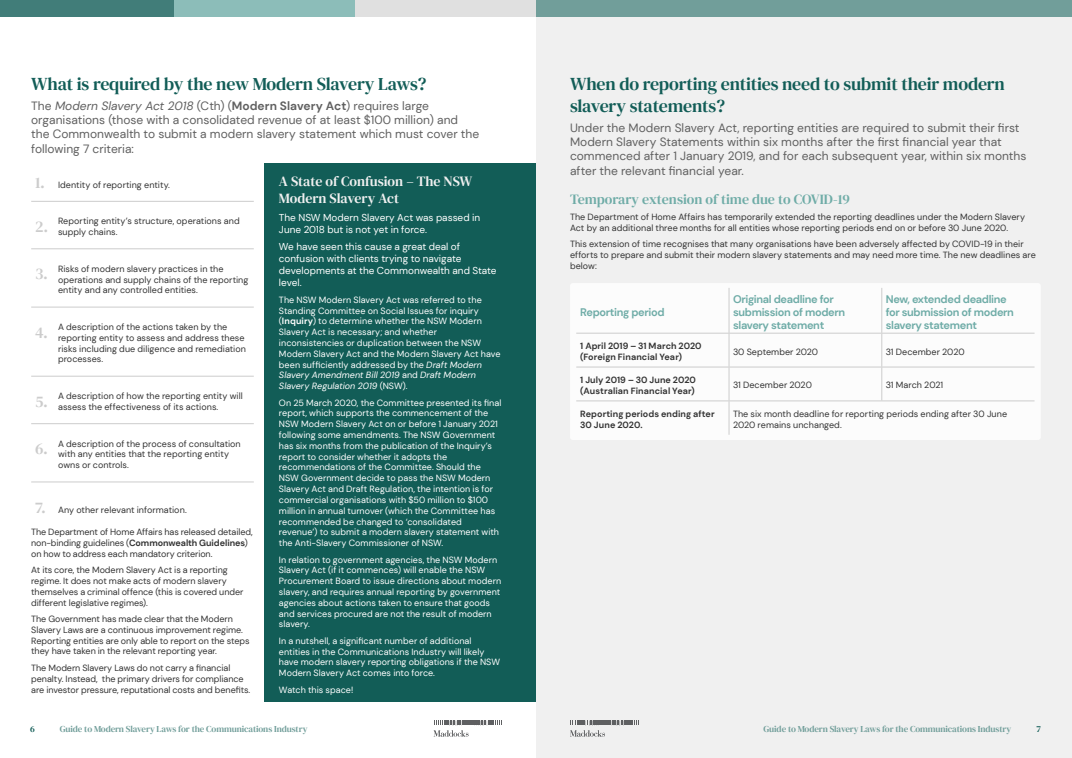
<style>
.page{position:relative;width:1072px;height:758px;background:#fff}
.page>*{position:absolute;margin:0;border:0;box-sizing:border-box;transform-origin:0 0}
.INTRO_-_CHAPTER_-_GR{font:18px/22px "DM Serif Text";letter-spacing:-.01em;color:#125d57}
.BODY_-_CHARCOAL{font:16px "DM Serif Text";color:#ccc}
.HEADING_-_02_WHITE{font:14px/16.8px "DM Serif Text";color:#f0f0f0}
.HEADING_-_02_TEAL{font:14px "DM Serif Text";color:#6faca7}
.INTRO_-_SMALL_-_DARK{font:12px/14.4px "DM Sans";color:#606060}
.HEADING_-_SECTION_01{font:700 11px/13.2px "DM Sans";letter-spacing:-.03em;color:#6faca7}
.BODY_-_WHITE{font:10px/12px "DM Sans";color:#fff}
.BODY_-_CHARCOAL-2{font:9px/10.8px "DM Sans";color:#333}
.BODY_-_WHITE-2{font:9px/10.8px "DM Sans";letter-spacing:.005em;color:#fff}
.BODY_-_CHARCOAL-3{font:700 9px/10.8px "DM Sans";letter-spacing:.01em;color:#333}
.t1{font:9px "DM Serif Text";letter-spacing:-.01em;color:#719e9a}
.t2{font:9px "DM Serif Text";color:#125d57}
.s1{font-style:italic}
.s2{font-weight:700}
</style>
<div class="page">
<div style="left:536px;top:17px;width:536px;height:741px;background:#f0f0f0"></div>
<div style="left:0;top:0;width:174px;height:17px;background:#417d79"></div>
<div style="left:536px;top:0;width:536px;height:17px;background:#719e9a"></div>
<div style="left:174px;top:0;width:181px;height:17px;background:#8cbdb9"></div>
<div style="left:355px;top:0;width:181px;height:17px;background:#e0e0e0"></div>
<svg style="left:570px;top:720px;width:69px;height:16px"></svg>
<svg style="left:433px;top:720px;width:69px;height:16px"></svg>
<div style="left:265px;top:163px;width:271px;height:538px;background:#125d57"></div>
<hr style="left:31px;top:201px;width:223px;height:1px;background:#ccc">
<hr style="left:31px;top:248px;width:223px;height:1px;background:#ccc">
<hr style="left:31px;top:307px;width:223px;height:1px;background:#ccc">
<hr style="left:31px;top:376px;width:223px;height:1px;background:#ccc">
<hr style="left:31px;top:423px;width:223px;height:1px;background:#ccc">
<hr style="left:31px;top:481px;width:223px;height:1px;background:#ccc">
<div style="left:570px;top:283px;width:470px;height:157px;background:#fcfcfc;border-radius:3px"></div>
<hr style="left:728px;top:288px;width:1px;height:45px;background:#ccc">
<hr style="left:881px;top:288px;width:1px;height:45px;background:#ccc">
<hr style="left:576px;top:333px;width:153px;height:1px;background:#ccc">
<hr style="left:729px;top:333px;width:152px;height:1px;background:#ccc">
<hr style="left:728px;top:333px;width:1px;height:34px;background:#ccc">
<hr style="left:881px;top:333px;width:153px;height:1px;background:#ccc">
<hr style="left:881px;top:333px;width:1px;height:34px;background:#ccc">
<hr style="left:576px;top:367px;width:153px;height:1px;background:#ccc">
<hr style="left:729px;top:367px;width:152px;height:1px;background:#ccc">
<hr style="left:728px;top:367px;width:1px;height:33px;background:#ccc">
<hr style="left:881px;top:367px;width:153px;height:1px;background:#ccc">
<hr style="left:881px;top:367px;width:1px;height:33px;background:#ccc">
<hr style="left:576px;top:400px;width:153px;height:1px;background:#ccc">
<hr style="left:729px;top:400px;width:152px;height:1px;background:#ccc">
<hr style="left:728px;top:401px;width:1px;height:34px;background:#ccc">
<hr style="left:881px;top:400px;width:153px;height:1px;background:#ccc">
<p class="INTRO_-_CHAPTER_-_GR" style="left:31px;top:73px;width:397px">What is required by the new Modern Slavery Laws?</p>
<p class="INTRO_-_SMALL_-_DARK" style="left:31px;top:98px;width:449px">The <span class="s1">Modern Slavery Act 2018</span> (Cth) (<span class="s2">Modern Slavery Act</span>) requires large organisations (those with a consolidated revenue of at least $100 million) and the Commonwealth to submit a modern slavery statement which must cover the following 7 criteria:</p>
<p class="BODY_-_CHARCOAL" style="left:35px;top:173px;width:11px">1.</p>
<p class="BODY_-_CHARCOAL-2" style="left:58px;top:179px;width:113px">Identity of reporting entity.</p>
<p class="BODY_-_CHARCOAL" style="left:35px;top:217px;width:14px">2.</p>
<p class="BODY_-_CHARCOAL-2" style="left:58px;top:216px;width:183px">Reporting entity’s structure, operations and supply chains.</p>
<p class="BODY_-_CHARCOAL" style="left:35px;top:265px;width:14px">3.</p>
<p class="BODY_-_CHARCOAL-2" style="left:58px;top:263px;width:192px">Risks of modern slavery practices in the operations and supply chains of the reporting entity and any controlled entities.</p>
<p class="BODY_-_CHARCOAL" style="left:35px;top:323px;width:14px">4.</p>
<p class="BODY_-_CHARCOAL-2" style="left:58px;top:321px;width:189px">A description of the actions taken by the reporting entity to assess and address these risks including due diligence and remediation processes.</p>
<p class="BODY_-_CHARCOAL" style="left:35px;top:392px;width:14px">5.</p>
<p class="BODY_-_CHARCOAL-2" style="left:58px;top:390px;width:186px">A description of how the reporting entity will assess the effectiveness of its actions.</p>
<p class="BODY_-_CHARCOAL" style="left:35px;top:439px;width:14px">6.</p>
<p class="BODY_-_CHARCOAL-2" style="left:58px;top:438px;width:184px">A description of the process of consultation with any entities that the reporting entity owns or controls.</p>
<p class="BODY_-_CHARCOAL" style="left:35px;top:498px;width:12px">7.</p>
<p class="BODY_-_CHARCOAL-2" style="left:58px;top:504px;width:130px">Any other relevant information.</p>
<p class="BODY_-_CHARCOAL-2" style="left:31px;top:526px;width:223px">The Department of Home Affairs has released detailed, non-binding guidelines (<span class="s2">Commonwealth Guidelines</span>) on how to address each mandatory criterion.</p>
<p class="BODY_-_CHARCOAL-2" style="left:31px;top:564px;width:214px">At its core, the Modern Slavery Act is a reporting regime. It does not make acts of modern slavery themselves a criminal offence (this is covered under different legislative regimes).</p>
<p class="BODY_-_CHARCOAL-2" style="left:31px;top:613px;width:220px">The Government has made clear that the Modern Slavery Laws are a continuous improvement regime.<br>Reporting entities are only able to report on the steps they have taken in the relevant reporting year.</p>
<p class="BODY_-_CHARCOAL-2" style="left:31px;top:662px;width:221px">The Modern Slavery Laws do not carry a financial penalty. Instead, the primary drivers for compliance are investor pressure, reputational costs and benefits.</p>
<p class="HEADING_-_02_WHITE" style="left:279px;top:173px;width:195px">A State of Confusion – The NSW<br>Modern Slavery Act</p>
<p class="BODY_-_WHITE" style="left:279px;top:211px;width:203px">The NSW Modern Slavery Act was passed in<br>June 2018 but is not yet in force.</p>
<p class="BODY_-_WHITE" style="left:279px;top:241px;width:219px">We have seen this cause a great deal of confusion with clients trying to navigate developments at the Commonwealth and State level.</p>
<p class="BODY_-_WHITE-2" style="left:279px;top:294px;width:223px">The NSW Modern Slavery Act was referred to the Standing Committee on Social Issues for inquiry (<span class="s2">Inquiry</span>) to determine whether the NSW Modern Slavery Act is necessary; and whether inconsistencies or duplication between the NSW Modern Slavery Act and the Modern Slavery Act have been sufficiently addressed by the <span class="s1">Draft Modern Slavery Amendment Bill 2019</span> and <span class="s1">Draft Modern Slavery Regulation 2019</span> (NSW).</p>
<p class="BODY_-_WHITE-2" style="left:279px;top:397px;width:224px">On 25 March 2020, the Committee presented its final report, which supports the commencement of the NSW Modern Slavery Act on or before 1 January 2021 following some amendments. The NSW Government has six months from the publication of the Inquiry’s report to consider whether it adopts the recommendations of the Committee. Should the NSW Government decide to pass the NSW Modern Slavery Act and Draft Regulation, the intention is for commercial organisations with $50 million to $100 million in annual turnover (which the Committee has recommended be changed to ‘consolidated revenue’) to submit a modern slavery statement with the Anti-Slavery Commissioner of NSW.</p>
<p class="BODY_-_WHITE-2" style="left:279px;top:554px;width:224px">In relation to government agencies, the NSW Modern Slavery Act (if it commences) will enable the NSW Procurement Board to issue directions about modern slavery, and requires annual reporting by government agencies about actions taken to ensure that goods and services procured are not the result of modern slavery.</p>
<p class="BODY_-_WHITE-2" style="left:279px;top:635px;width:223px">In a nutshell, a significant number of additional entities in the Communications Industry will likely have modern slavery reporting obligations if the NSW Modern Slavery Act comes into force.</p>
<p class="BODY_-_WHITE-2" style="left:279px;top:684px;width:76px">Watch this space!</p>
<p class="INTRO_-_CHAPTER_-_GR" style="left:570px;top:73px;width:436px">When do reporting entities need to submit their modern slavery statements?</p>
<p class="INTRO_-_SMALL_-_DARK" style="left:570px;top:120px;width:458px">Under the Modern Slavery Act, reporting entities are required to submit their first Modern Slavery Statements within six months after the first financial year that commenced after 1 January 2019, and for each subsequent year, within six months after the relevant financial year.</p>
<p class="HEADING_-_02_TEAL" style="left:570px;top:191px;width:281px">Temporary extension of time due to COVID-19</p>
<p class="BODY_-_CHARCOAL-2" style="left:570px;top:211px;width:456px">The Department of Home Affairs has temporarily extended the reporting deadlines under the Modern Slavery<br>Act by an additional three months for all entities whose reporting periods end on or before 30 June 2020.</p>
<p class="BODY_-_CHARCOAL-2" style="left:570px;top:239px;width:467px">This extension of time recognises that many organisations have been adversely affected by COVID-19 in their efforts to prepare and submit their modern slavery statements and may need more time. The new deadlines are below:</p>
<p class="HEADING_-_SECTION_01" style="left:580px;top:305px;width:86px">Reporting period</p>
<p class="HEADING_-_SECTION_01" style="left:733px;top:292px;width:114px">Original deadline for submission of modern slavery statement</p>
<p class="HEADING_-_SECTION_01" style="left:885px;top:292px;width:130px">New, extended deadline for submission of modern slavery statement</p>
<p class="BODY_-_CHARCOAL-3" style="left:580px;top:340px;width:123px">1 April 2019 – 31 March 2020 (Foreign Financial Year)</p>
<p class="BODY_-_CHARCOAL-2" style="left:733px;top:346px;width:87px">30 September 2020</p>
<p class="BODY_-_CHARCOAL-2" style="left:885px;top:346px;width:80px">31 December 2020</p>
<p class="BODY_-_CHARCOAL-3" style="left:580px;top:374px;width:117px">1 July 2019 – 30 June 2020 (Australian Financial Year)</p>
<p class="BODY_-_CHARCOAL-2" style="left:733px;top:380px;width:80px">31 December 2020</p>
<p class="BODY_-_CHARCOAL-2" style="left:885px;top:380px;width:59px">31 March 2021</p>
<p class="BODY_-_CHARCOAL-3" style="left:580px;top:408px;width:136px">Reporting periods ending after<br>30 June 2020.</p>
<p class="BODY_-_CHARCOAL-2" style="left:733px;top:408px;width:276px">The six month deadline for reporting periods ending after 30 June<br>2020 remains unchanged.</p>
<p class="t2" style="left:30px;top:723px;width:6px">6</p>
<p class="t1" style="left:60px;top:723px;width:249px">Guide to Modern Slavery Laws for the Communications Industry</p>
<p class="t1" style="left:763px;top:723px;width:249px">Guide to Modern Slavery Laws for the Communications Industry</p>
<p class="t2" style="left:1036px;top:723px;width:6px">7</p>
</div>
